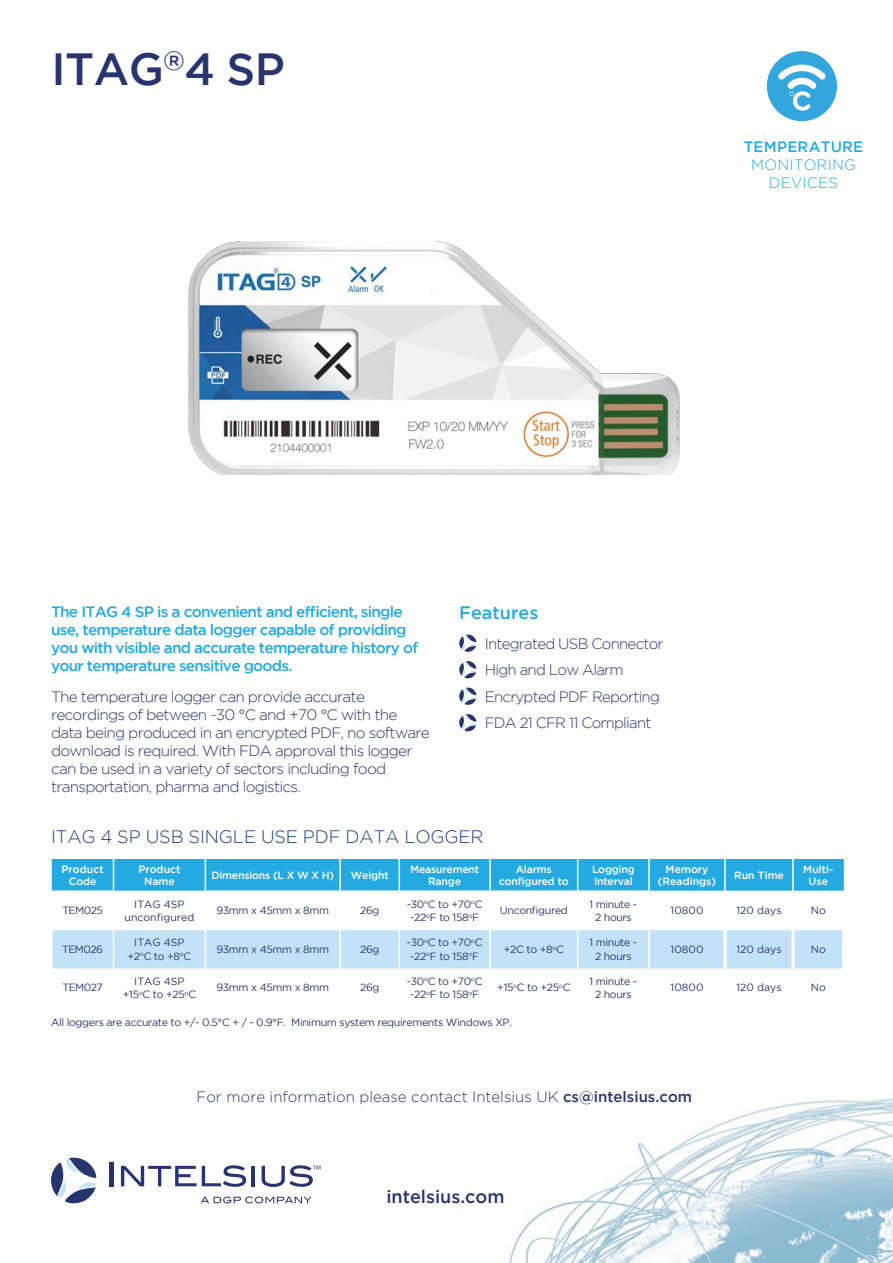
<style>
.page{position:relative;width:893px;height:1263px;background:#fff}
.page>*{position:absolute;margin:0;border:0;box-sizing:border-box;transform-origin:0 0}
.t1{font:500 45px "Gotham";letter-spacing:-.01em;color:#27356f}
.t2{font:300 18px "Gotham";letter-spacing:-.005em;color:#1b3e76}
.t3{font:500 18px "Gotham";color:#27356f}
.t4{font:500 18px "Gotham";color:#24aae1}
.t5{font:300 15px/18px "Gotham";letter-spacing:-.05em;color:#27356f}
.t6{font:500 15px/18px "Gotham";letter-spacing:-.05em;color:#24aae1}
.t7{font:300 15px "Gotham";color:#27356f}
.t8{font:300 15px/18px "Gotham";letter-spacing:.015em;color:#24aae1;text-align:center}
.t9{font:10.5px/13.5px "Gotham";letter-spacing:-.03em;color:#27356f;text-align:center}
.t10{font:500 10.5px/12px "Gotham";letter-spacing:-.02em;color:#fff;text-align:center}
.t11{font:500 10.5px/12px "Gotham";color:#fff;text-align:center}
.t12{font:10.5px "Gotham";color:#27356f}
.s1{font-weight:500}
</style>
<div class="page">
<svg style="left:51px;top:1157px;width:46px;height:47px"></svg>
<svg style="left:201px;top:1196px;width:111px;height:7px"></svg>
<hr style="left:109px;top:1162px;width:4px;height:24px;background:#27356f">
<svg style="left:121px;top:1165px;width:125px;height:22px"></svg>
<hr style="left:251px;top:1166px;width:4px;height:20px;background:#27356f">
<svg style="left:262px;top:1165px;width:58px;height:22px"></svg>
<img style="left:509px;top:1098px;width:384px;height:165px">
<svg style="left:459px;top:634px;width:17px;height:18px"></svg>
<svg style="left:459px;top:661px;width:17px;height:18px"></svg>
<svg style="left:459px;top:687px;width:17px;height:18px"></svg>
<svg style="left:459px;top:714px;width:17px;height:18px"></svg>
<svg style="left:767px;top:51px;width:70px;height:70px"></svg>
<div style="left:52px;top:859px;width:792px;height:32px;background:#24aae1"></div>
<svg style="left:53px;top:968px;width:595px;height:1px"></svg>
<div style="left:53px;top:930px;width:789px;height:38px;background:#c2e3f7"></div>
<hr style="left:339px;top:859px;width:2px;height:32px;background:#fff">
<hr style="left:399px;top:859px;width:1px;height:32px;background:#fff">
<hr style="left:489px;top:859px;width:2px;height:32px;background:#fff">
<hr style="left:577px;top:859px;width:1px;height:32px;background:#fff">
<hr style="left:339px;top:930px;width:2px;height:38px;background:#fff">
<hr style="left:399px;top:930px;width:1px;height:38px;background:#fff">
<hr style="left:489px;top:930px;width:2px;height:38px;background:#fff">
<hr style="left:577px;top:930px;width:1px;height:38px;background:#fff">
<hr style="left:339px;top:968px;width:2px;height:39px;background:#fff">
<hr style="left:399px;top:968px;width:1px;height:39px;background:#fff">
<hr style="left:489px;top:968px;width:2px;height:39px;background:#fff">
<hr style="left:577px;top:968px;width:1px;height:39px;background:#fff">
<hr style="left:113px;top:930px;width:1px;height:38px;background:#fff">
<hr style="left:205px;top:930px;width:1px;height:38px;background:#fff">
<hr style="left:113px;top:968px;width:1px;height:39px;background:#fff">
<hr style="left:205px;top:968px;width:1px;height:39px;background:#fff">
<hr style="left:113px;top:859px;width:1px;height:32px;background:#fff">
<hr style="left:205px;top:859px;width:1px;height:32px;background:#fff">
<svg style="left:723px;top:930px;width:4px;height:38px"></svg>
<svg style="left:791px;top:930px;width:4px;height:38px"></svg>
<hr style="left:648px;top:859px;width:2px;height:32px;background:#fff">
<hr style="left:648px;top:930px;width:2px;height:38px;background:#fff">
<hr style="left:724px;top:859px;width:2px;height:32px;background:#fff">
<hr style="left:792px;top:859px;width:2px;height:32px;background:#fff">
<img style="left:188px;top:241px;width:492px;height:234px">
<p class="t1" style="left:51px;top:43px;width:235px">ITAG<sup>®</sup>4 SP</p>
<p class="t8" style="left:744px;top:137px;width:121px"><span class="s1">TEMPERATURE<br></span>MONITORING<br>DEVICES</p>
<p class="t6" style="left:51px;top:602px;width:369px">The ITAG 4 SP is a convenient and efficient, single use, temperature data logger capable of providing you with visible and accurate temperature history of your temperature sensitive goods.</p>
<p class="t5" style="left:51px;top:687px;width:380px">The temperature logger can provide accurate recordings of between -30 °C and +70 °C with the data being produced in an encrypted PDF, no software download is required. With FDA approval this logger can be used in a variety of sectors including food transportation, pharma and logistics.</p>
<p class="t4" style="left:459px;top:602px;width:81px">Features</p>
<p class="t5" style="left:485px;top:634px;width:180px">Integrated USB Connector</p>
<p class="t5" style="left:485px;top:661px;width:140px">High and Low Alarm</p>
<p class="t5" style="left:485px;top:687px;width:177px">Encrypted PDF Reporting</p>
<p class="t5" style="left:485px;top:714px;width:168px">FDA 21 CFR 11 Compliant</p>
<p class="t2" style="left:51px;top:827px;width:434px">ITAG 4 SP USB SINGLE USE PDF DATA LOGGER</p>
<p class="t11" style="left:62px;top:863px;width:44px">Product<br>Code</p>
<p class="t11" style="left:138px;top:863px;width:44px">Product<br>Name</p>
<p class="t10" style="left:211px;top:869px;width:124px">Dimensions (L X W X H)</p>
<p class="t10" style="left:351px;top:869px;width:39px">Weight</p>
<p class="t10" style="left:410px;top:863px;width:71px">Measurement<br>Range</p>
<p class="t10" style="left:499px;top:863px;width:71px">Alarms configured to</p>
<p class="t10" style="left:592px;top:863px;width:44px;text-align:left">Logging<br>Interval</p>
<p class="t11" style="left:658px;top:863px;width:60px">Memory (Readings)</p>
<p class="t10" style="left:734px;top:869px;width:51px">Run Time</p>
<p class="t11" style="left:803px;top:863px;width:32px">Multi-<br>Use</p>
<p class="t9" style="left:62px;top:904px;width:42px">TEM025</p>
<p class="t9" style="left:216px;top:904px;width:114px">93mm x 45mm x 8mm</p>
<p class="t9" style="left:360px;top:904px;width:21px">26g</p>
<p class="t9" style="left:407px;top:897px;width:77px">-30<sup>o</sup>C to +70<sup>o</sup>C -22<sup>o</sup>F to 158<sup>o</sup>F</p>
<p class="t9" style="left:500px;top:904px;width:70px">Unconfigured</p>
<p class="t9" style="left:590px;top:897px;width:49px">1 minute -<br>2 hours</p>
<p class="t9" style="left:671px;top:904px;width:34px">10800</p>
<p class="t9" style="left:736px;top:904px;width:47px">120 days</p>
<p class="t9" style="left:811px;top:904px;width:17px">No</p>
<p class="t9" style="left:134px;top:897px;width:52px">ITAG 4SP</p>
<p class="t12" style="left:125px;top:911px;width:71px">unconfigured</p>
<p class="t9" style="left:62px;top:942px;width:42px">TEM026</p>
<p class="t9" style="left:134px;top:936px;width:52px">ITAG 4SP</p>
<p class="t9" style="left:128px;top:949px;width:65px">+2<sup>o</sup>C to +8<sup>o</sup>C</p>
<p class="t9" style="left:216px;top:942px;width:114px">93mm x 45mm x 8mm</p>
<p class="t9" style="left:360px;top:942px;width:21px">26g</p>
<p class="t9" style="left:407px;top:936px;width:77px">-30<sup>o</sup>C to +70<sup>o</sup>C -22<sup>o</sup>F to 158<sup>o</sup>F</p>
<p class="t9" style="left:504px;top:942px;width:62px">+2C to +8<sup>o</sup>C</p>
<p class="t9" style="left:590px;top:936px;width:49px">1 minute -<br>2 hours</p>
<p class="t9" style="left:671px;top:942px;width:34px">10800</p>
<p class="t9" style="left:736px;top:942px;width:47px">120 days</p>
<p class="t9" style="left:811px;top:942px;width:17px">No</p>
<p class="t9" style="left:216px;top:981px;width:114px">93mm x 45mm x 8mm</p>
<p class="t9" style="left:360px;top:981px;width:21px">26g</p>
<p class="t9" style="left:407px;top:974px;width:77px">-30<sup>o</sup>C to +70<sup>o</sup>C -22<sup>o</sup>F to 158<sup>o</sup>F</p>
<p class="t9" style="left:497px;top:981px;width:75px">+15<sup>o</sup>C to +25<sup>o</sup>C</p>
<p class="t9" style="left:590px;top:974px;width:49px">1 minute -<br>2 hours</p>
<p class="t9" style="left:671px;top:981px;width:34px">10800</p>
<p class="t9" style="left:736px;top:981px;width:47px">120 days</p>
<p class="t9" style="left:811px;top:981px;width:17px">No</p>
<p class="t9" style="left:51px;top:1015px;width:462px">All loggers are accurate to +/- 0.5°C + / - 0.9°F. Minimum system requirements Windows XP.</p>
<p class="t9" style="left:134px;top:974px;width:52px">ITAG 4SP</p>
<p class="t9" style="left:123px;top:987px;width:75px">+15<sup>o</sup>C to +25<sup>o</sup>C</p>
<p class="t9" style="left:62px;top:981px;width:42px">TEM027</p>
<p class="t7" style="left:197px;top:1088px;width:497px">For more information please contact Intelsius UK <span class="s1">cs@intelsius.com</span></p>
<p class="t3" style="left:386px;top:1187px;width:120px">intelsius.com</p>
</div>
